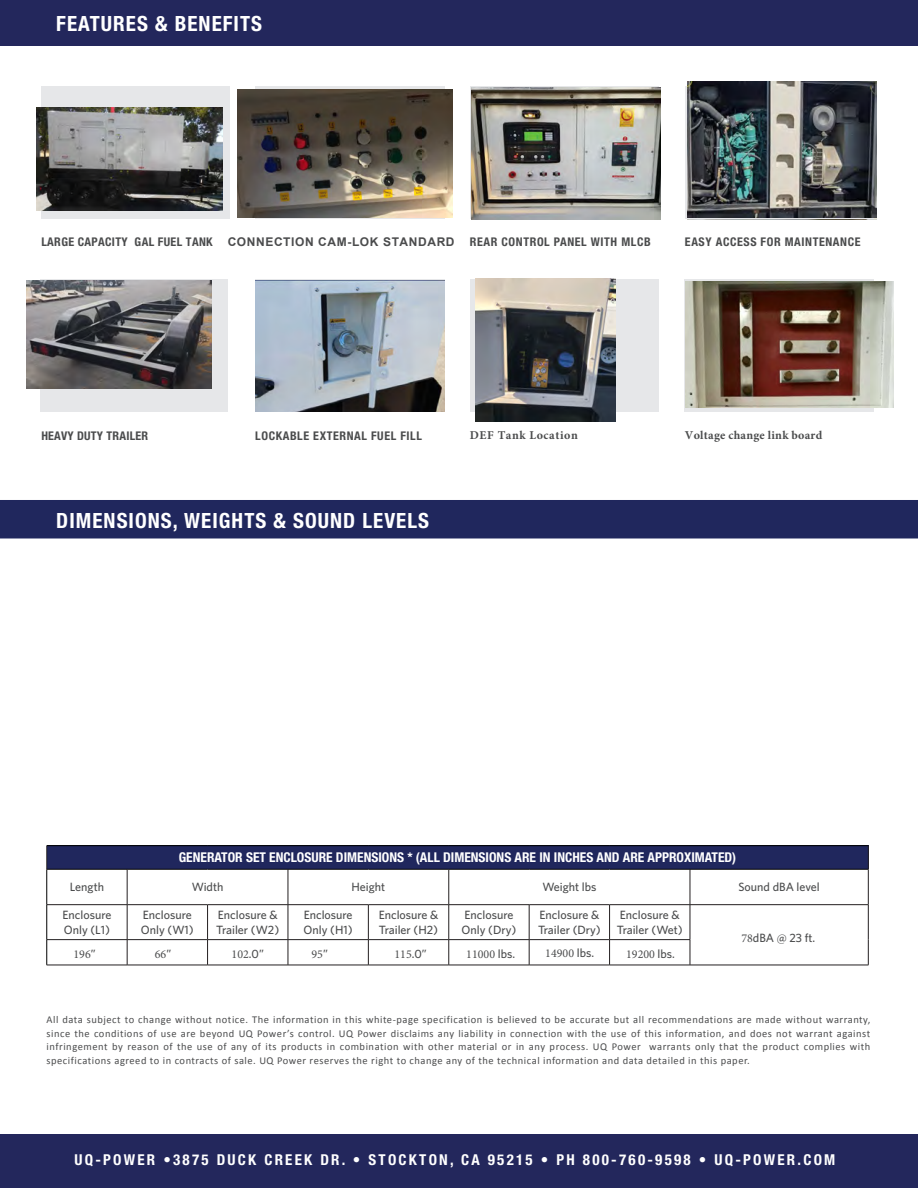
<style>
.page{position:relative;width:918px;height:1188px;background:#fff}
.page>*{position:absolute;margin:0;border:0;box-sizing:border-box;transform-origin:0 0}
.t1{font:700 condensed 21px "Helvetica Neue LT Std";letter-spacing:.05em;color:#fff}
.t2{font:700 condensed 15px "Helvetica Neue LT Std";letter-spacing:.15em;color:#fff}
.t3{font:700 condensed 13.5px "Helvetica Neue LT Std";color:#fff}
.t4{font:500 12px/14.4px "Whitney";color:#4b4c4d}
.t5{font:700 condensed 12px "Helvetica Neue LT Std";letter-spacing:.05em;color:#4b4c4d}
.t6{font:12px "Minion Pro";color:#4b4c4d}
.t7{font:700 12px "Arial";letter-spacing:.05em;color:#4b4c4d}
.t8{font:700 condensed 12px "Helvetica Neue LT Std";letter-spacing:.03em;color:#4b4c4d}
.t9{font:700 12px "Minion Pro";letter-spacing:.02em;color:#4b4c4d}
.t10{font:700 condensed 12px "Helvetica Neue LT Std";letter-spacing:.02em;color:#4b4c4d}
.t11{font:700 12px "Minion Pro";letter-spacing:.05em;color:#4b4c4d}
.t12{font:10.5px/13.5px "Calibri";letter-spacing:.05em;color:#4b4c4d;text-align:justify}
.s1{font-family:"Minion Pro";font-weight:400}
.s2{font-family:"Whitney";font-weight:500}
</style>
<div class="page">
<div style="left:47px;top:846px;width:821px;height:23px;background:#20275d"></div>
<hr style="left:127px;top:869px;width:1px;height:35px;background:#231f20">
<hr style="left:288px;top:869px;width:1px;height:35px;background:#231f20">
<hr style="left:449px;top:869px;width:1px;height:35px;background:#231f20">
<hr style="left:690px;top:869px;width:1px;height:35px;background:#231f20">
<hr style="left:288px;top:905px;width:1px;height:34px;background:#231f20">
<hr style="left:368px;top:905px;width:1px;height:34px;background:#231f20">
<hr style="left:449px;top:905px;width:1px;height:34px;background:#231f20">
<hr style="left:529px;top:905px;width:1px;height:34px;background:#231f20">
<hr style="left:609px;top:905px;width:1px;height:34px;background:#231f20">
<hr style="left:690px;top:905px;width:1px;height:34px;background:#231f20">
<svg style="left:288px;top:940px;width:1px;height:25px"></svg>
<svg style="left:368px;top:940px;width:1px;height:25px"></svg>
<svg style="left:449px;top:940px;width:1px;height:25px"></svg>
<svg style="left:529px;top:940px;width:1px;height:25px"></svg>
<svg style="left:609px;top:940px;width:1px;height:25px"></svg>
<svg style="left:690px;top:940px;width:1px;height:25px"></svg>
<hr style="left:47px;top:845px;width:80px;height:1px;background:#000">
<hr style="left:127px;top:845px;width:81px;height:1px;background:#000">
<hr style="left:208px;top:845px;width:80px;height:1px;background:#000">
<hr style="left:288px;top:845px;width:80px;height:1px;background:#000">
<hr style="left:368px;top:845px;width:81px;height:1px;background:#000">
<hr style="left:449px;top:845px;width:80px;height:1px;background:#000">
<hr style="left:529px;top:845px;width:81px;height:1px;background:#000">
<hr style="left:610px;top:845px;width:80px;height:1px;background:#000">
<hr style="left:690px;top:845px;width:179px;height:1px;background:#000">
<hr style="left:47px;top:869px;width:80px;height:1px;background:#000">
<hr style="left:47px;top:869px;width:1px;height:36px;background:#000">
<hr style="left:127px;top:869px;width:81px;height:1px;background:#000">
<hr style="left:208px;top:869px;width:80px;height:1px;background:#000">
<hr style="left:288px;top:869px;width:80px;height:1px;background:#000">
<hr style="left:368px;top:869px;width:81px;height:1px;background:#000">
<hr style="left:449px;top:869px;width:80px;height:1px;background:#000">
<hr style="left:529px;top:869px;width:81px;height:1px;background:#000">
<hr style="left:610px;top:869px;width:80px;height:1px;background:#000">
<hr style="left:690px;top:869px;width:178px;height:1px;background:#000">
<svg style="left:47px;top:846px;width:1px;height:23px"></svg>
<svg style="left:868px;top:846px;width:1px;height:23px"></svg>
<hr style="left:868px;top:869px;width:1px;height:35px;background:#231f20">
<hr style="left:47px;top:904px;width:80px;height:1px;background:#231f20">
<hr style="left:208px;top:904px;width:80px;height:1px;background:#231f20">
<hr style="left:288px;top:904px;width:80px;height:1px;background:#231f20">
<hr style="left:368px;top:904px;width:81px;height:1px;background:#231f20">
<hr style="left:449px;top:904px;width:80px;height:1px;background:#231f20">
<hr style="left:529px;top:904px;width:81px;height:1px;background:#231f20">
<hr style="left:610px;top:904px;width:80px;height:1px;background:#231f20">
<hr style="left:47px;top:905px;width:1px;height:35px;background:#000">
<hr style="left:690px;top:904px;width:179px;height:1px;background:#231f20">
<hr style="left:868px;top:905px;width:1px;height:35px;background:#231f20">
<svg style="left:868px;top:940px;width:1px;height:25px"></svg>
<hr style="left:690px;top:965px;width:179px;height:1px;background:#231f20">
<hr style="left:47px;top:939px;width:80px;height:1px;background:#231f20">
<hr style="left:127px;top:939px;width:81px;height:1px;background:#231f20">
<hr style="left:208px;top:939px;width:80px;height:1px;background:#231f20">
<hr style="left:288px;top:939px;width:80px;height:1px;background:#231f20">
<hr style="left:368px;top:939px;width:81px;height:1px;background:#231f20">
<hr style="left:449px;top:939px;width:80px;height:1px;background:#231f20">
<hr style="left:529px;top:939px;width:81px;height:1px;background:#231f20">
<hr style="left:610px;top:939px;width:80px;height:1px;background:#231f20">
<hr style="left:47px;top:965px;width:80px;height:1px;background:#231f20">
<hr style="left:208px;top:965px;width:80px;height:1px;background:#231f20">
<hr style="left:288px;top:965px;width:80px;height:1px;background:#231f20">
<hr style="left:368px;top:965px;width:81px;height:1px;background:#231f20">
<hr style="left:449px;top:965px;width:80px;height:1px;background:#231f20">
<hr style="left:529px;top:965px;width:81px;height:1px;background:#231f20">
<hr style="left:610px;top:965px;width:80px;height:1px;background:#231f20">
<svg style="left:47px;top:940px;width:1px;height:25px"></svg>
<hr style="left:127px;top:904px;width:81px;height:1px;background:#231f20">
<hr style="left:127px;top:905px;width:1px;height:34px;background:#231f20">
<hr style="left:207px;top:905px;width:1px;height:34px;background:#231f20">
<svg style="left:127px;top:940px;width:1px;height:25px"></svg>
<svg style="left:207px;top:940px;width:1px;height:25px"></svg>
<hr style="left:127px;top:965px;width:81px;height:1px;background:#231f20">
<div style="left:0;top:500px;width:918px;height:39px;background:#20275d"></div>
<div style="left:0;top:0;width:918px;height:45px;background:#23275c"></div>
<div style="left:41px;top:86px;width:189px;height:133px;background:#e6e7e9"></div>
<div style="left:255px;top:86px;width:189px;height:133px;background:linear-gradient(to right,#e6e7e9,#e6e7e9)"></div>
<img style="left:471px;top:87px;width:189px;height:133px">
<div style="left:41px;top:280px;width:187px;height:132px;background:#e6e7e9"></div>
<img style="left:255px;top:280px;width:189px;height:132px">
<div style="left:470px;top:280px;width:189px;height:132px;background:#e6e7e9"></div>
<div style="left:685px;top:280px;width:189px;height:132px;background:linear-gradient(to right,#e6e7e9,#e6e7e9)"></div>
<div style="left:0;top:1134px;width:918px;height:54px;background:#23275c"></div>
<img style="left:687px;top:82px;width:189px;height:136px">
<img style="left:237px;top:90px;width:215px;height:128px">
<img style="left:475px;top:279px;width:140px;height:143px">
<img style="left:36px;top:108px;width:186px;height:103px">
<img style="left:26px;top:280px;width:185px;height:108px">
<img style="left:686px;top:281px;width:208px;height:126px">
<p class="t1" style="left:56px;top:11px;width:207px">FEATURES &amp; BENEFITS</p>
<p class="t8" style="left:41px;top:235px;width:173px">LARGE CAPACITY GAL FUEL TANK</p>
<p class="t7" style="left:228px;top:234px;width:228px">CONNECTION CAM-LOK STANDARD</p>
<p class="t5" style="left:470px;top:235px;width:182px">REAR CONTROL PANEL WITH MLCB</p>
<p class="t5" style="left:685px;top:235px;width:177px">EASY ACCESS FOR MAINTENANCE</p>
<p class="t10" style="left:41px;top:428px;width:108px">HEAVY DUTY TRAILER</p>
<p class="t5" style="left:255px;top:428px;width:168px">LOCKABLE EXTERNAL FUEL FILL</p>
<p class="t11" style="left:470px;top:427px;width:110px">DEF Tank Location</p>
<p class="t9" style="left:685px;top:427px;width:139px">Voltage change link board</p>
<p class="t1" style="left:56px;top:508px;width:374px">DIMENSIONS, WEIGHTS &amp; SOUND LEVELS</p>
<p class="t3" style="left:179px;top:849px;width:559px">GENERATOR SET ENCLOSURE DIMENSIONS * (ALL DIMENSIONS ARE IN INCHES AND ARE APPROXIMATED)</p>
<p class="t4" style="left:70px;top:880px;width:36px">Length</p>
<p class="t4" style="left:192px;top:880px;width:33px">Width</p>
<p class="t4" style="left:351px;top:880px;width:35px">Height</p>
<p class="t4" style="left:542px;top:880px;width:56px">Weight lbs</p>
<p class="t4" style="left:739px;top:880px;width:83px">Sound dBA level</p>
<p class="t4" style="left:63px;top:908px;width:50px">Enclosure<br>Only (L1)</p>
<p class="t4" style="left:141px;top:908px;width:54px">Enclosure<br>Only (W1)</p>
<p class="t4" style="left:216px;top:908px;width:64px">Enclosure &amp;<br>Trailer (W2)</p>
<p class="t4" style="left:304px;top:908px;width:51px">Enclosure<br>Only (H1)</p>
<p class="t4" style="left:379px;top:908px;width:61px">Enclosure &amp;<br>Trailer (H2)</p>
<p class="t4" style="left:462px;top:908px;width:56px">Enclosure<br>Only (Dry)</p>
<p class="t4" style="left:538px;top:908px;width:64px">Enclosure &amp;<br>Trailer (Dry)</p>
<p class="t4" style="left:617px;top:908px;width:67px">Enclosure &amp;<br>Trailer (Wet)</p>
<p class="t4" style="left:741px;top:930px;width:75px"><span class="s1">78</span>dBA @ 23 ft.</p>
<p class="t6" style="left:74px;top:946px;width:24px">196<span class="s2">”</span></p>
<p class="t6" style="left:155px;top:946px;width:18px">66<span class="s2">”</span></p>
<p class="t6" style="left:232px;top:946px;width:34px">102<span class="s2">.0”</span></p>
<p class="t6" style="left:312px;top:946px;width:18px">95<span class="s2">”</span></p>
<p class="t6" style="left:395px;top:946px;width:34px">115<span class="s2">.0”</span></p>
<p class="t6" style="left:466px;top:946px;width:50px">11000 <span class="s2">lbs.</span></p>
<p class="t6" style="left:545px;top:945px;width:50px">14900 <span class="s2">lbs.</span></p>
<p class="t6" style="left:626px;top:946px;width:50px">19200 <span class="s2">lbs.</span></p>
<p class="t12" style="left:47px;top:1013px;width:825px">All data subject to change without notice. The information in this white-page specification is believed to be accurate but all recommendations are made without warranty, since the conditions of use are beyond UQ Power’s control. UQ Power disclaims any liability in connection with the use of this information, and does not warrant against infringement by reason of the use of any of its products in combination with other material or in any process. UQ Power warrants only that the product complies with specifications agreed to in contracts of sale. UQ Power reserves the right to change any of the technical information and data detailed in this paper.</p>
<p class="t2" style="left:74px;top:1151px;width:762px">UQ-POWER •3875 DUCK CREEK DR. • STOCKTON, CA 95215 • PH 800-760-9598 • UQ-POWER.COM</p>
</div>
